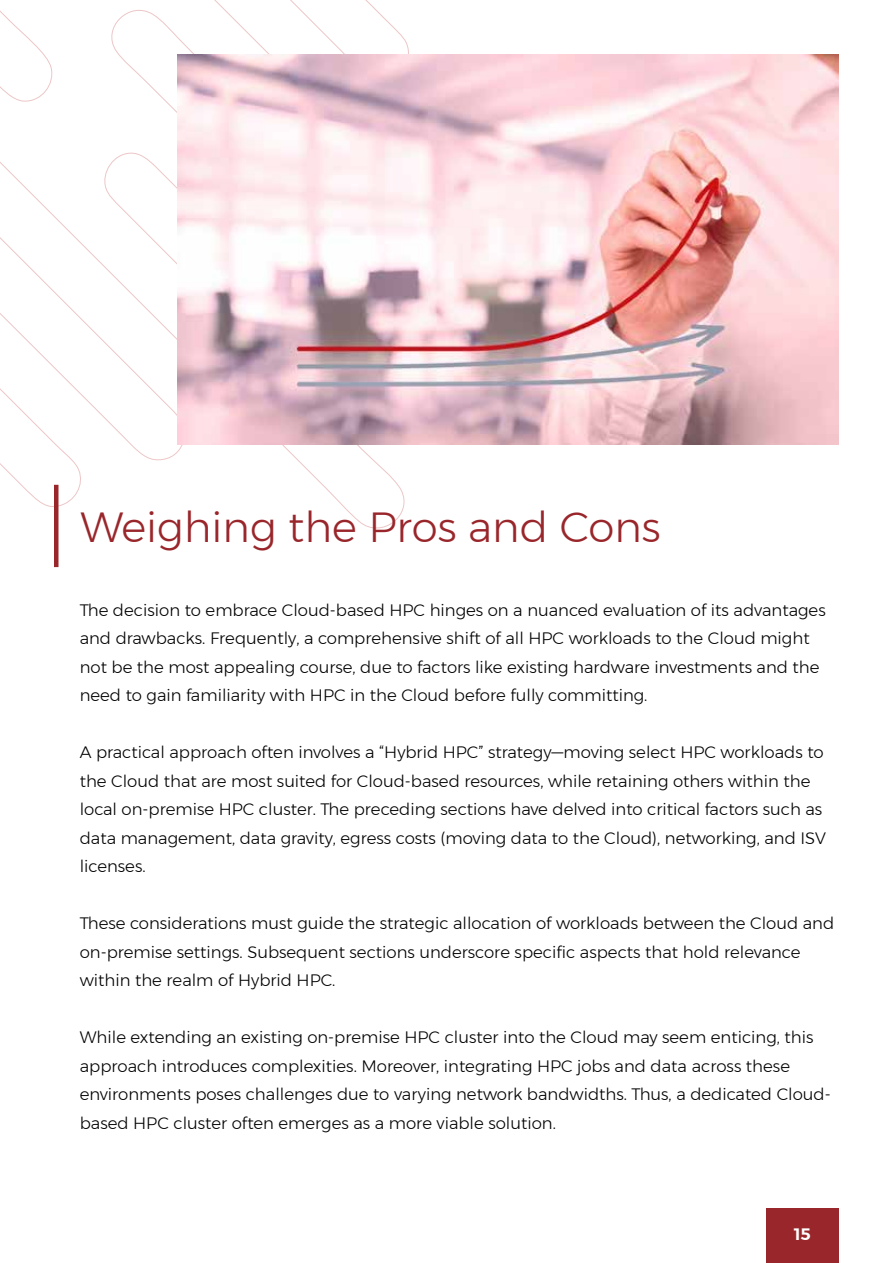
<style>
.page{position:relative;width:893px;height:1263px;background:#fff}
.page>*{position:absolute;margin:0;border:0;box-sizing:border-box;transform-origin:0 0}
.t1{font:300 42px "Montserrat";color:#99262b}
.t2{font:300 16.5px/28.5px "Montserrat";color:#000}
.t3{font:600 16.5px "Montserrat";color:#fff}
</style>
<div class="page">
<svg style="left:0;top:0;width:409px;height:536px"></svg>
<hr style="left:54px;top:485px;width:4px;height:82px;background:#99262b">
<img style="left:178px;top:54px;width:661px;height:391px">
<div style="left:766px;top:1209px;width:73px;height:54px;background:#99262b"></div>
<h1 class="t1" style="left:80px;top:495px;width:582px">Weighing the Pros and Cons</h1>
<p class="t2" style="left:80px;top:595px;width:747px">The decision to embrace Cloud-based HPC hinges on a nuanced evaluation of its advantages and drawbacks. Frequently, a comprehensive shift of all HPC workloads to the Cloud might not be the most appealing course, due to factors like existing hardware investments and the need to gain familiarity with HPC in the Cloud before fully committing.</p>
<p class="t2" style="left:80px;top:738px;width:748px">A practical approach often involves a “Hybrid HPC” strategy—moving select HPC workloads to the Cloud that are most suited for Cloud-based resources, while retaining others within the local on-premise HPC cluster. The preceding sections have delved into critical factors such as data management, data gravity, egress costs (moving data to the Cloud), networking, and ISV licenses.</p>
<p class="t2" style="left:80px;top:909px;width:756px">These considerations must guide the strategic allocation of workloads between the Cloud and on-premise settings. Subsequent sections underscore specific aspects that hold relevance within the realm of Hybrid HPC.</p>
<p class="t2" style="left:80px;top:1023px;width:752px">While extending an existing on-premise HPC cluster into the Cloud may seem enticing, this approach introduces complexities. Moreover, integrating HPC jobs and data across these environments poses challenges due to varying network bandwidths. Thus, a dedicated Cloud&shy;based HPC cluster often emerges as a more viable solution.</p>
<p class="t3" style="left:794px;top:1221px;width:18px">15</p>
</div>
